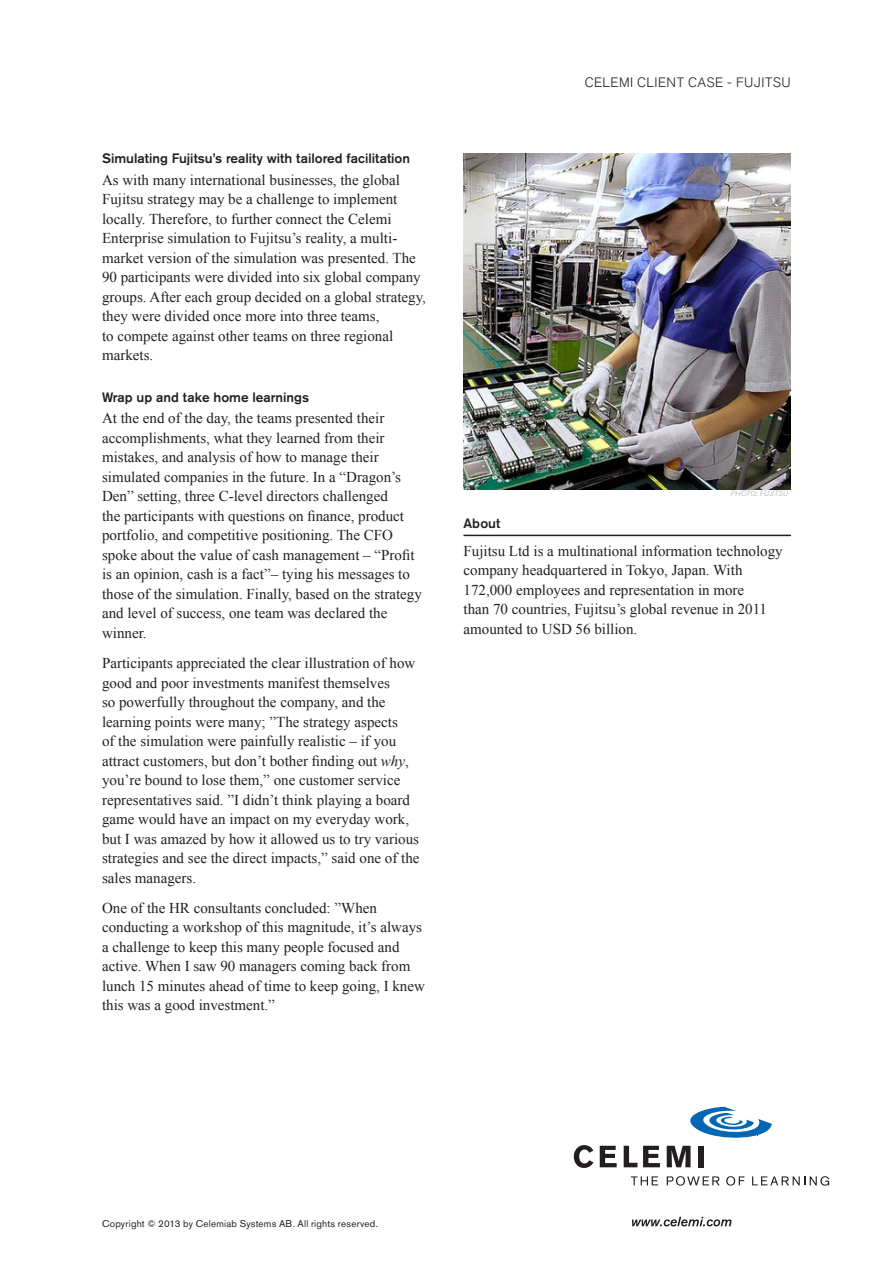
<style>
.page{position:relative;width:893px;height:1263px;background:#fff}
.page>*{position:absolute;margin:0;border:0;box-sizing:border-box;transform-origin:0 0}
.Body_10_13{font:15px/19.5px "Times New Roman";color:#231f20}
.Head_Akz_9{font:500 13.5px "Akzidenz Grotesk Pro";color:#231f20}
.t1{font:300 13.5px "Akzidenz Grotesk Pro";letter-spacing:.03em;color:#231f20}
.Head_About{font:500 13.5px "Akzidenz Grotesk Pro";color:#231f20}
.Copy{font:9.75px "Akzidenz Grotesk Pro";letter-spacing:.025em;color:#231f20}
.Akz_B_7{font:italic 300 7.5px "Akzidenz Grotesk Pro";letter-spacing:.015em;color:#a8a9ad}
.s1{font-style:italic}
</style>
<div class="page">
<svg style="left:631px;top:1176px;width:27px;height:9px"></svg>
<svg style="left:667px;top:1176px;width:53px;height:9px"></svg>
<svg style="left:726px;top:1176px;width:18px;height:9px"></svg>
<svg style="left:752px;top:1176px;width:77px;height:9px"></svg>
<svg style="left:574px;top:1145px;width:19px;height:23px"></svg>
<svg style="left:600px;top:1146px;width:17px;height:21px"></svg>
<svg style="left:624px;top:1146px;width:13px;height:21px"></svg>
<svg style="left:643px;top:1146px;width:17px;height:21px"></svg>
<svg style="left:667px;top:1107px;width:105px;height:60px"></svg>
<div style="left:698px;top:1146px;width:6px;height:21px;background:#231f20"></div>
<svg style="left:632px;top:1217px;width:99px;height:9px"></svg>
<hr style="left:463px;top:535px;width:328px;height:1px;background:#231f20">
<img style="left:463px;top:153px;width:328px;height:336px">
<p class="Head_Akz_9" style="left:102px;top:150px;width:310px">Simulating Fujitsu’s reality with tailored facilitation</p>
<p class="Body_10_13" style="left:102px;top:170px;width:325px">As with many international businesses, the global Fujitsu strategy may be a challenge to implement locally. Therefore, to further connect the Celemi Enterprise simulation to Fujitsu’s reality, a multi&shy;market version of the simulation was presented. The 90 participants were divided into six global company groups. After each group decided on a global strategy, they were divided once more into three teams,<br>to compete against other teams on three regional markets.</p>
<p class="Head_Akz_9" style="left:102px;top:388px;width:208px">Wrap up and take home learnings</p>
<p class="Body_10_13" style="left:102px;top:408px;width:321px">At the end of the day, the teams presented their accomplishments, what they learned from their mistakes, and analysis of how to manage their simulated companies in the future. In a “Dragon’s Den” setting, three C-level directors challenged<br>the participants with questions on finance, product portfolio, and competitive positioning. The CFO spoke about the value of cash management – “Profit is an opinion, cash is a fact”– tying his messages to those of the simulation. Finally, based on the strategy and level of success, one team was declared the winner.</p>
<p class="Body_10_13" style="left:102px;top:653px;width:319px">Participants appreciated the clear illustration of how good and poor investments manifest themselves<br>so powerfully throughout the company, and the learning points were many; ”The strategy aspects<br>of the simulation were painfully realistic – if you attract customers, but don’t bother finding out <span class="s1">why</span>, you’re bound to lose them,” one customer service representatives said. ”I didn’t think playing a board game would have an impact on my everyday work, but I was amazed by how it allowed us to try various strategies and see the direct impacts,” said one of the sales managers.</p>
<p class="Body_10_13" style="left:102px;top:898px;width:324px">One of the HR consultants concluded: ”When conducting a workshop of this magnitude, it’s always a challenge to keep this many people focused and active. When I saw 90 managers coming back from lunch 15 minutes ahead of time to keep going, I knew this was a good investment.”</p>
<p class="t1" style="left:585px;top:73px;width:208px">CELEMI CLIENT CASE - FUJITSU</p>
<p class="Akz_B_7" style="left:730px;top:489px;width:59px">PHOTO: FUJITSU</p>
<p class="Head_About" style="left:463px;top:514px;width:38px">About</p>
<p class="Body_10_13" style="left:463px;top:541px;width:321px">Fujitsu Ltd is a multinational information technology company headquartered in Tokyo, Japan. With 172,000 employees and representation in more<br>than 70 countries, Fujitsu’s global revenue in 2011 amounted to USD 56 billion.</p>
<p class="Copy" style="left:102px;top:1217px;width:277px">Copyright © 2013 by Celemiab Systems AB. All rights reserved.</p>
</div>
